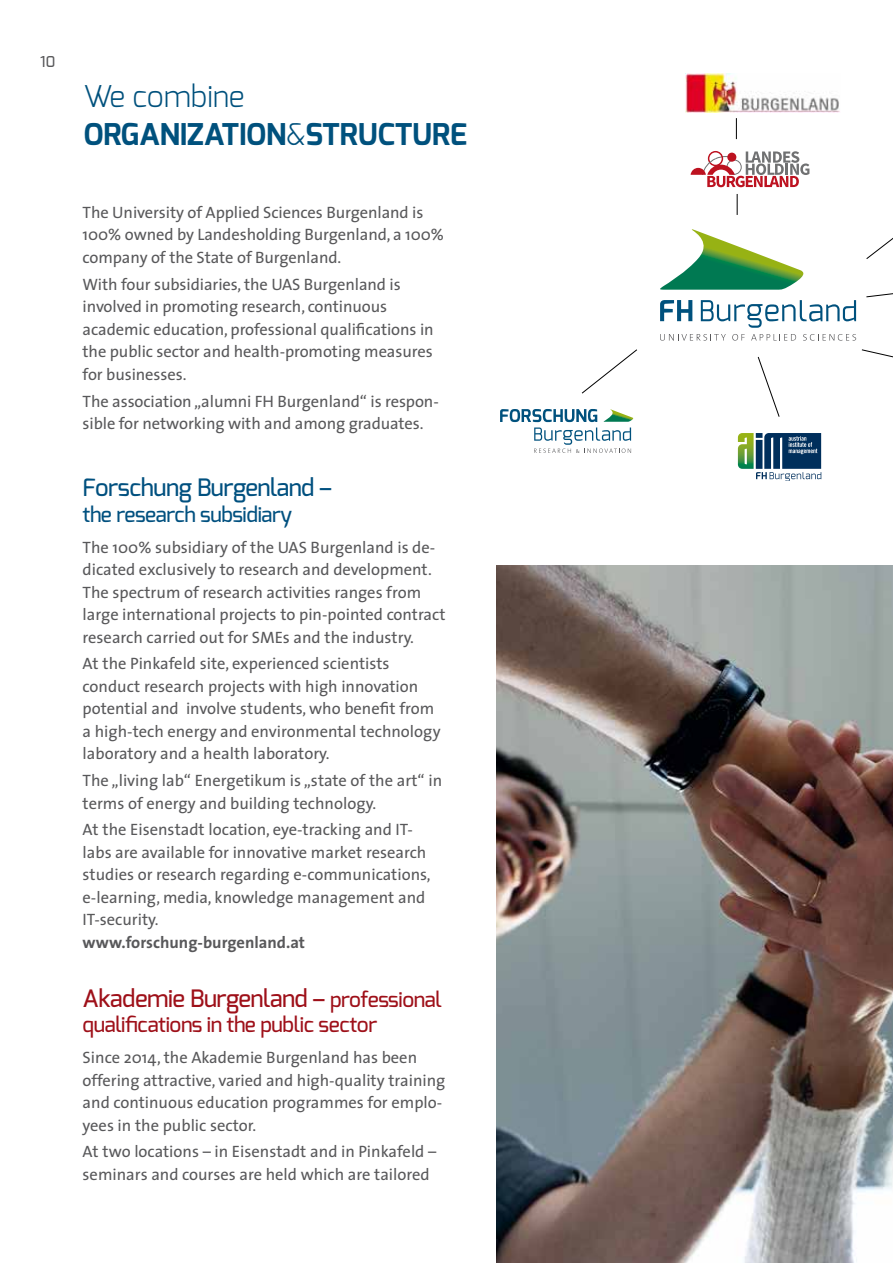
<style>
.page{position:relative;width:893px;height:1263px;background:#fff}
.page>*{position:absolute;margin:0;border:0;box-sizing:border-box;transform-origin:0 0}
.t1{font:700 30px/37.5px "Exo";letter-spacing:-.005em;color:#00517d}
.t2{font:500 24px "Exo";letter-spacing:-.02em;color:#9e1019}
.t3{font:500 24px "Exo";letter-spacing:-.02em;color:#00507f}
.t4{font:500 21px "Exo";letter-spacing:-.02em;color:#9e1019}
.t5{font:500 21px "Exo";letter-spacing:-.02em;color:#00507f}
.t6{font:16.5px/22.5px "The Sans";color:#58585a}
.t7{font:700 16.5px "The Sans";color:#58585a}
.t8{font:500 15px "Exo";color:#58585a}
.s1{font-weight:300}
.s2{font-size:21px}
</style>
<div class="page">
<img style="left:496px;top:566px;width:397px;height:697px">
<svg style="left:691px;top:151px;width:118px;height:36px"></svg>
<svg style="left:660px;top:334px;width:66px;height:7px"></svg>
<svg style="left:732px;top:334px;width:13px;height:7px"></svg>
<svg style="left:751px;top:334px;width:45px;height:7px"></svg>
<svg style="left:803px;top:334px;width:53px;height:7px"></svg>
<svg style="left:660px;top:300px;width:32px;height:21px"></svg>
<svg style="left:701px;top:300px;width:155px;height:28px"></svg>
<svg style="left:660px;top:229px;width:144px;height:61px"></svg>
<svg style="left:500px;top:409px;width:134px;height:44px"></svg>
<svg style="left:737px;top:194px;width:1px;height:21px"></svg>
<svg style="left:738px;top:433px;width:83px;height:47px"></svg>
<svg style="left:736px;top:118px;width:1px;height:21px"></svg>
<img style="left:685px;top:74px;width:155px;height:38px">
<svg style="left:581px;top:349px;width:56px;height:45px"></svg>
<svg style="left:757px;top:356px;width:23px;height:61px"></svg>
<svg style="left:861px;top:349px;width:32px;height:9px"></svg>
<svg style="left:866px;top:293px;width:27px;height:5px"></svg>
<svg style="left:866px;top:237px;width:27px;height:22px"></svg>
<p class="t8" style="left:40px;top:52px;width:17px">10</p>
<h1 class="t1" style="left:83px;top:78px;width:385px"><span class="s1">We combine<br></span>ORGANIZATION<span class="s1">&amp;</span>STRUCTURE</h1>
<p class="t6" style="left:83px;top:201px;width:363px">The University of Applied Sciences Burgenland is<br>100% owned by Landesholding Burgenland, a 100% company of the State of Burgenland.</p>
<p class="t6" style="left:83px;top:272px;width:353px">With four subsidiaries, the UAS Burgenland is involved in promoting research, continuous academic education, professional qualifications in the public sector and health-promoting measures for businesses.</p>
<p class="t6" style="left:83px;top:389px;width:358px">The association „alumni FH Burgenland“ is respon&shy;sible for networking with and among graduates.</p>
<h2 class="t3" style="left:83px;top:472px;width:251px">Forschung Burgenland –</h2>
<p class="t5" style="left:83px;top:501px;width:211px">the research subsidiary</p>
<p class="t6" style="left:83px;top:535px;width:365px">The 100% subsidiary of the UAS Burgenland is de&shy;dicated exclusively to research and development.<br>The spectrum of research activities ranges from large international projects to pin-pointed contract research carried out for SMEs and the industry.</p>
<p class="t6" style="left:83px;top:652px;width:359px">At the Pinkafeld site, experienced scientists conduct research projects with high innovation potential and involve students, who benefit from a high-tech energy and environmental technology laboratory and a health laboratory.</p>
<p class="t6" style="left:83px;top:769px;width:361px">The „living lab“ Energetikum is „state of the art“ in terms of energy and building technology.</p>
<p class="t6" style="left:83px;top:818px;width:349px">At the Eisenstadt location, eye-tracking and IT&shy;labs are available for innovative market research studies or research regarding e-communications, e-learning, media, knowledge management and IT-security.</p>
<p class="t7" style="left:83px;top:928px;width:224px">www.forschung-burgenland.at</p>
<h2 class="t2" style="left:83px;top:983px;width:361px">Akademie Burgenland – <span class="s2">professional</span></h2>
<p class="t4" style="left:83px;top:1011px;width:296px">qualifications in the public sector</p>
<p class="t6" style="left:83px;top:1046px;width:364px">Since 2014, the Akademie Burgenland has been offering attractive, varied and high-quality training and continuous education programmes for emplo&shy;yees in the public sector.</p>
<p class="t6" style="left:83px;top:1140px;width:355px">At two locations – in Eisenstadt and in Pinkafeld – seminars and courses are held which are tailored</p>
</div>
